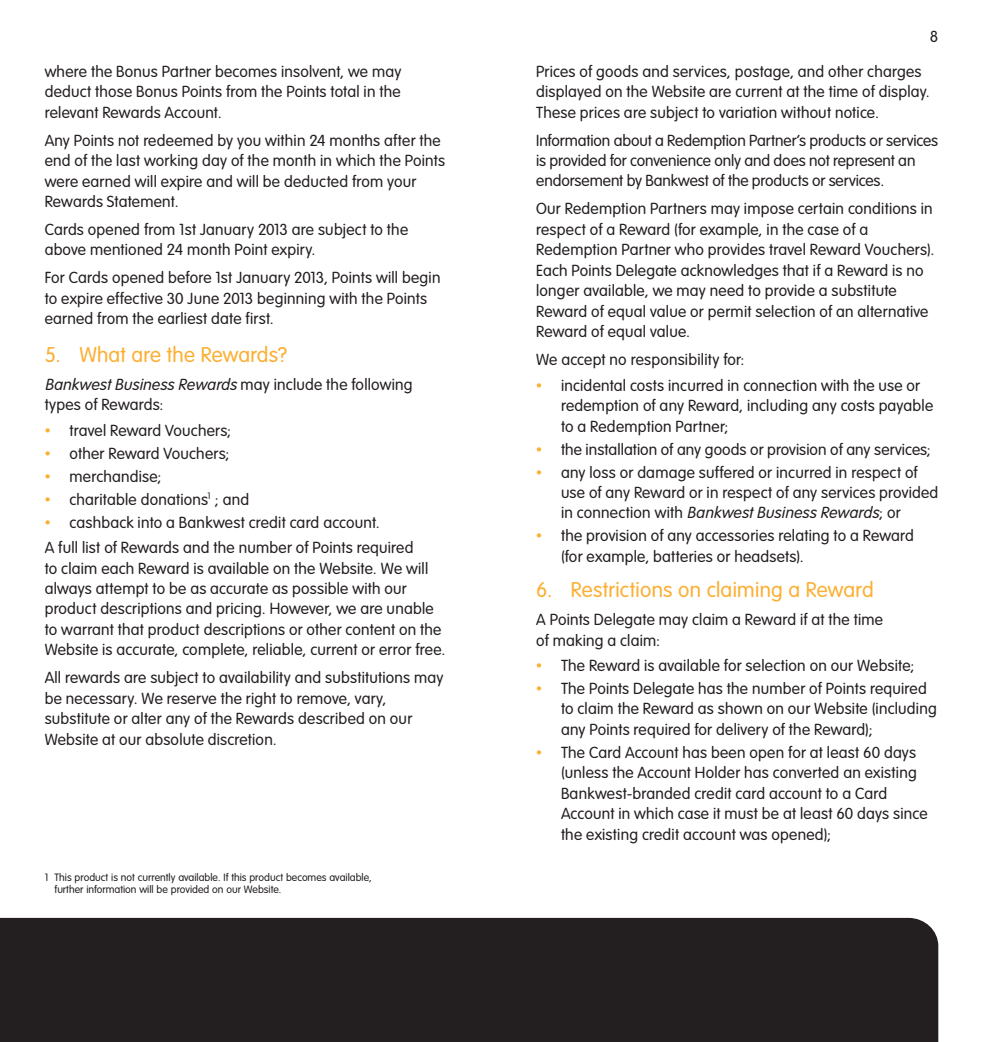
<style>
.page{position:relative;width:983px;height:1042px;background:#fff}
.page>*{position:absolute;margin:0;border:0;box-sizing:border-box;transform-origin:0 0}
.t1{font:300 21px "Bankwest Rounded";letter-spacing:.01em;color:#fbaf33}
.t2{font:300 15.75px/20.5px "Bankwest Rounded";letter-spacing:.015em;color:#231e20}
.t3{font:300 15.75px/20.5px "Bankwest Rounded";letter-spacing:-.005em;color:#231e20}
.t4{font:300 10.5px/12.2px "Bankwest Rounded";color:#231e20}
.s1{font-style:italic}
.s2{color:#fbaf33}
</style>
<div class="page">
<div style="left:0;top:918px;width:938px;height:124px;background:#231e20"></div>
<p class="t2" style="left:45px;top:60px;width:358px;text-align:justify">where the Bonus Partner becomes insolvent, we may deduct those Bonus Points from the Points total in the relevant Rewards Account.</p>
<p class="t2" style="left:45px;top:129px;width:402px">Any Points not redeemed by you within 24 months after the end of the last working day of the month in which the Points were earned will expire and will be deducted from your Rewards Statement.</p>
<p class="t2" style="left:45px;top:218px;width:365px">Cards opened from 1st January 2013 are subject to the above mentioned 24 month Point expiry.</p>
<p class="t2" style="left:45px;top:267px;width:397px">For Cards opened before 1st January 2013, Points will begin to expire effective 30 June 2013 beginning with the Points earned from the earliest date first.</p>
<h1 class="t1" style="left:45px;top:341px;width:244px">5. What are the Rewards?</h1>
<p class="t2" style="left:45px;top:373px;width:369px"><span class="s1">Bankwest Business Rewards</span> may include the following types of Rewards:</p>
<p class="t2" style="left:45px;top:419px;width:188px"><span class="s2">•</span> travel Reward Vouchers;</p>
<p class="t2" style="left:45px;top:442px;width:186px"><span class="s2">•</span> other Reward Vouchers;</p>
<p class="t2" style="left:45px;top:465px;width:118px"><span class="s2">•</span> merchandise;</p>
<p class="t2" style="left:45px;top:488px;width:206px"><span class="s2">•</span> charitable donations<sup>1</sup> ; and</p>
<p class="t2" style="left:45px;top:509px;width:370px;line-height:25.4px"><span class="s2">•</span> cashback into a Bankwest credit card account.<br>A full list of Rewards and the number of Points required</p>
<p class="t2" style="left:45px;top:557px;width:402px">to claim each Reward is available on the Website. We will always attempt to be as accurate as possible with our product descriptions and pricing. However, we are unable to warrant that product descriptions or other content on the Website is accurate, complete, reliable, current or error free.</p>
<p class="t2" style="left:45px;top:667px;width:400px">All rewards are subject to availability and substitutions may be necessary. We reserve the right to remove, vary, substitute or alter any of the Rewards described on our Website at our absolute discretion.</p>
<p class="t4" style="left:55px;top:870px;width:318px;text-indent:-10px">1 This product is not currently available. If this product becomes available, further information will be provided on our Website.</p>
<p class="t2" style="left:929px;top:26px;width:10px">8</p>
<p class="t2" style="left:536px;top:60px;width:395px">Prices of goods and services, postage, and other charges displayed on the Website are current at the time of display.<br>These prices are subject to variation without notice.</p>
<p class="t3" style="left:536px;top:129px;width:403px">Information about a Redemption Partner’s products or services is provided for convenience only and does not represent an endorsement by Bankwest of the products or services.</p>
<p class="t2" style="left:536px;top:198px;width:399px">Our Redemption Partners may impose certain conditions in respect of a Reward (for example, in the case of a Redemption Partner who provides travel Reward Vouchers).<br>Each Points Delegate acknowledges that if a Reward is no longer available, we may need to provide a substitute Reward of equal value or permit selection of an alternative Reward of equal value.</p>
<p class="t2" style="left:536px;top:349px;width:210px">We accept no responsibility for:</p>
<p class="t2" style="left:561px;top:374px;width:373px;text-indent:-25px"><span class="s2">•</span> incidental costs incurred in connection with the use or redemption of any Reward, including any costs payable to a Redemption Partner;</p>
<p class="t2" style="left:536px;top:438px;width:396px"><span class="s2">•</span> the installation of any goods or provision of any services;</p>
<p class="t2" style="left:561px;top:461px;width:379px;text-indent:-25px"><span class="s2">•</span> any loss or damage suffered or incurred in respect of use of any Reward or in respect of any services provided in connection with <span class="s1">Bankwest Business Rewards</span>; or</p>
<p class="t2" style="left:561px;top:525px;width:354px;text-indent:-25px"><span class="s2">•</span> the provision of any accessories relating to a Reward (for example, batteries or headsets).</p>
<h1 class="t1" style="left:536px;top:576px;width:339px">6. Restrictions on claiming a Reward</h1>
<p class="t2" style="left:536px;top:609px;width:348px">A Points Delegate may claim a Reward if at the time of making a claim:</p>
<p class="t2" style="left:536px;top:654px;width:380px"><span class="s2">•</span> The Reward is available for selection on our Website;</p>
<p class="t2" style="left:561px;top:677px;width:377px;text-indent:-25px"><span class="s2">•</span> The Points Delegate has the number of Points required to claim the Reward as shown on our Website (including any Points required for delivery of the Reward);</p>
<p class="t2" style="left:561px;top:741px;width:368px;text-indent:-25px"><span class="s2">•</span> The Card Account has been open for at least 60 days (unless the Account Holder has converted an existing Bankwest-branded credit card account to a Card Account in which case it must be at least 60 days since the existing credit account was opened);</p>
</div>
